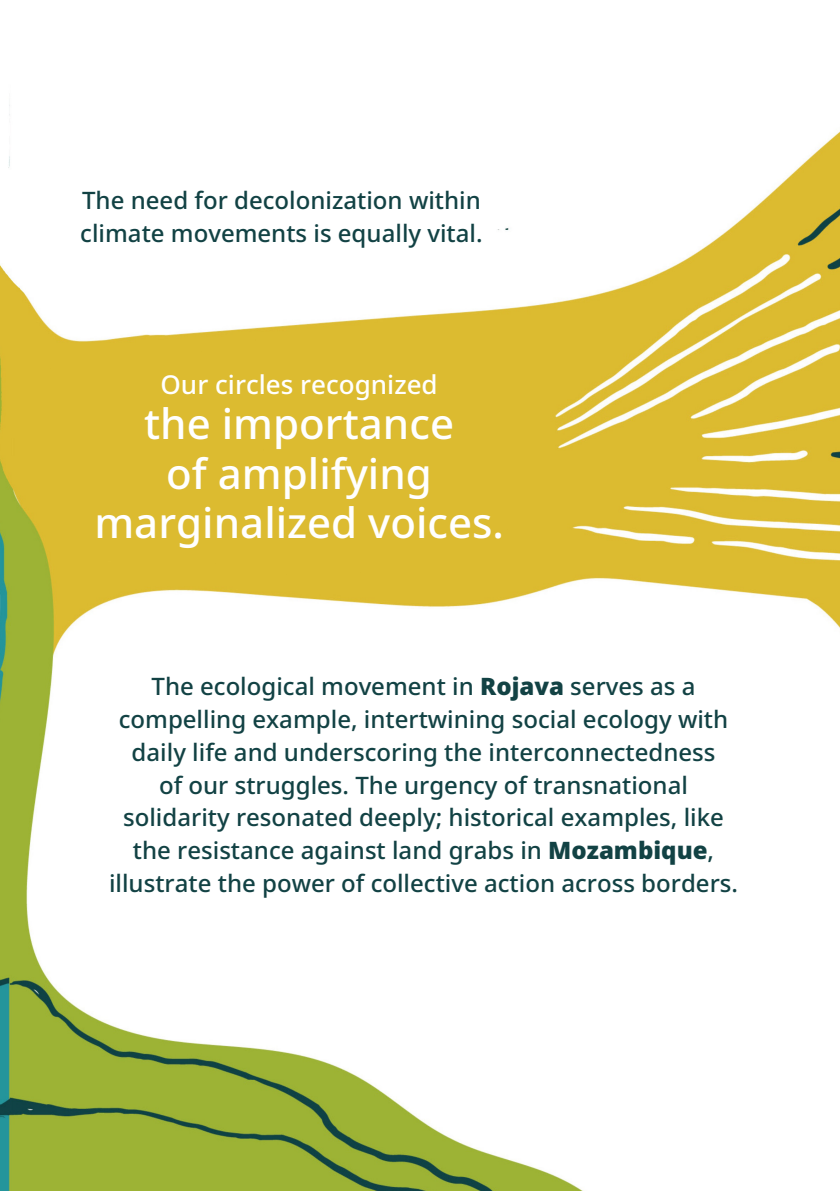
<style>
.page{position:relative;width:840px;height:1191px;background:#fff}
.page>*{position:absolute;margin:0;border:0;box-sizing:border-box;transform-origin:0 0}
.t1{font:500 42px/49.6px "Noto Sans";color:#fff;text-align:center}
.t2{font:500 26px "Noto Sans";color:#fff}
.t3{font:500 24px/32.8px "Noto Sans";color:#124244}
.s1{font-weight:900}
</style>
<div class="page">
<img style="left:0;top:105px;width:839px;height:1086px">
<p class="t3" style="left:80px;top:184px;width:403px">The need for decolonization within climate movements is equally vital.</p>
<p class="t2" style="left:160px;top:366px;width:278px">Our circles recognized</p>
<p class="t1" style="left:144px;top:400px;width:311px">the importance of amplifying</p>
<p class="t1" style="left:94px;top:499px;width:411px">marginalized voices.</p>
<p class="t3" style="left:109px;top:670px;width:630px;text-align:center">The ecological movement in <span class="s1">Rojava</span> serves as a compelling example, intertwining social ecology with daily life and underscoring the interconnectedness<br>of our struggles. The urgency of transnational solidarity resonated deeply; historical examples, like the resistance against land grabs in <span class="s1">Mozambique</span>, illustrate the power of collective action across borders.</p>
</div>
